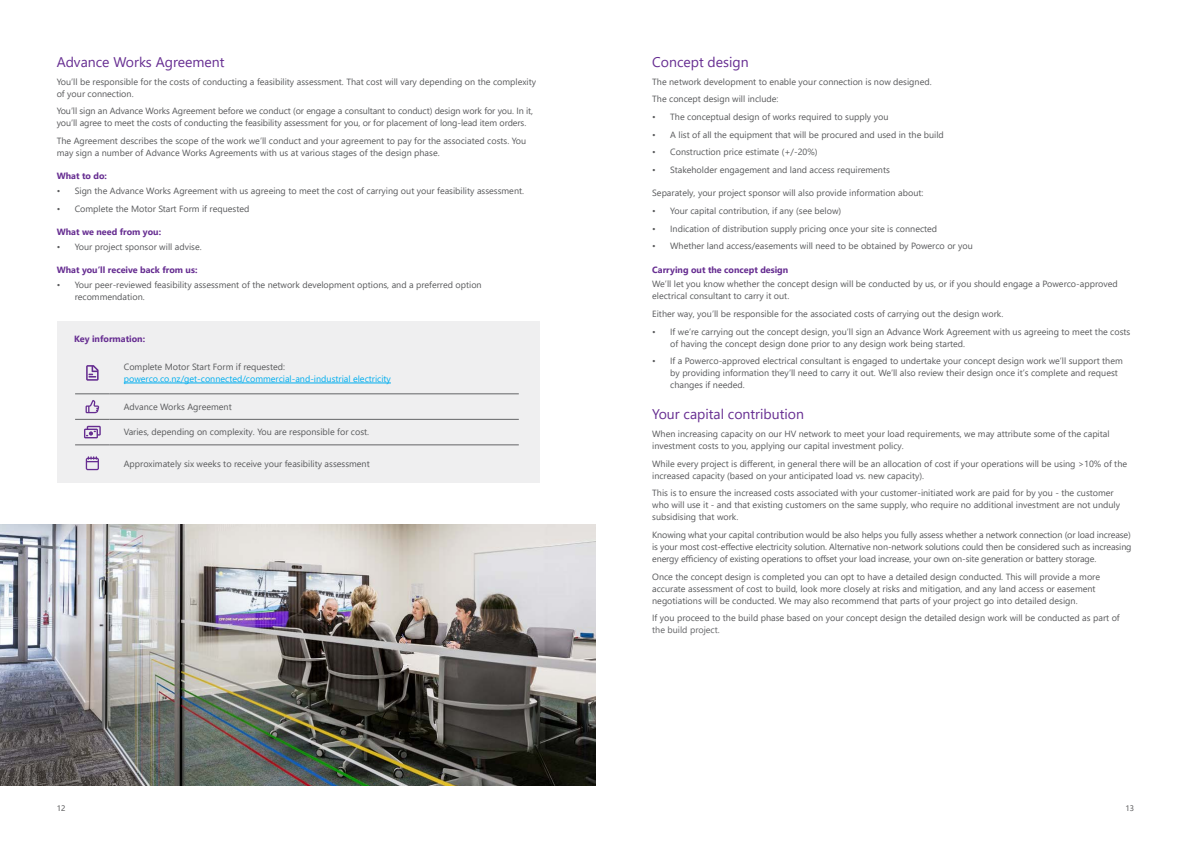
<style>
.page{position:relative;width:1191px;height:842px;background:#fff}
.page>*{position:absolute;margin:0;border:0;box-sizing:border-box;transform-origin:0 0}
.t1{font:14px "Segoe UI";color:#662d91}
.t2{font:9px/12px "Segoe UI";color:#58595b}
.t3{font:700 9px "Segoe UI";color:#662d91}
.t4{font:9px "Segoe UI";color:#00aeef}
.t5{font:9px "Segoe UI";color:#636466}
.t6{font:8px "Segoe UI";color:#4d4d4f}
</style>
<div class="page">
<div style="left:57px;top:321px;width:482px;height:160px;background:#efeff0"></div>
<hr style="left:75px;top:394px;width:35px;height:1px;background:#636466">
<hr style="left:110px;top:394px;width:409px;height:1px;background:#636466">
<hr style="left:75px;top:419px;width:35px;height:1px;background:#636466">
<hr style="left:110px;top:419px;width:409px;height:1px;background:#636466">
<hr style="left:75px;top:445px;width:35px;height:1px;background:#636466">
<hr style="left:110px;top:445px;width:409px;height:1px;background:#636466">
<svg style="left:86px;top:365px;width:13px;height:16px"></svg>
<hr style="left:124px;top:383px;width:267px;height:1px;background:#00aeef">
<svg style="left:86px;top:400px;width:13px;height:13px"></svg>
<svg style="left:84px;top:426px;width:17px;height:12px"></svg>
<svg style="left:86px;top:456px;width:13px;height:14px"></svg>
<img style="left:0;top:524px;width:595px;height:261px">
<div style="left:57px;top:476px;width:482px;height:7px;background:#efeff0"></div>
<h1 class="t1" style="left:57px;top:49px;width:169px">Advance Works Agreement</h1>
<p class="t2" style="left:57px;top:75px;width:481px">You’ll be responsible for the costs of conducting a feasibility assessment. That cost will vary depending on the complexity of your connection.</p>
<p class="t2" style="left:57px;top:104px;width:478px">You’ll sign an Advance Works Agreement before we conduct (or engage a consultant to conduct) design work for you. In it, you’ll agree to meet the costs of conducting the feasibility assessment for you, or for placement of long-lead item orders.</p>
<p class="t2" style="left:57px;top:134px;width:471px">The Agreement describes the scope of the work we’ll conduct and your agreement to pay for the associated costs. You may sign a number of Advance Works Agreements with us at various stages of the design phase.</p>
<p class="t3" style="left:57px;top:168px;width:52px">What to do:</p>
<p class="t2" style="left:57px;top:184px;width:469px">• Sign the Advance Works Agreement with us agreeing to meet the cost of carrying out your feasibility assessment.</p>
<p class="t2" style="left:57px;top:202px;width:194px">• Complete the Motor Start Form if requested</p>
<p class="t3" style="left:57px;top:223px;width:106px">What we need from you:</p>
<p class="t2" style="left:57px;top:240px;width:146px">• Your project sponsor will advise.</p>
<p class="t3" style="left:57px;top:262px;width:142px">What you’ll receive back from us:</p>
<p class="t2" style="left:75px;top:278px;width:408px;text-indent:-18px">• Your peer-reviewed feasibility assessment of the network development options, and a preferred option recommendation.</p>
<p class="t3" style="left:74px;top:330px;width:73px">Key information:</p>
<p class="t2" style="left:124px;top:360px;width:163px">Complete Motor Start Form if requested:</p>
<p class="t4" style="left:124px;top:370px;width:269px">powerco.co.nz/get-connected/commercial-and-industrial electricity</p>
<p class="t2" style="left:124px;top:400px;width:109px">Advance Works Agreement</p>
<p class="t2" style="left:124px;top:425px;width:247px">Varies, depending on complexity. You are responsible for cost.</p>
<p class="t2" style="left:124px;top:457px;width:247px">Approximately six weeks to receive your feasibility assessment</p>
<h1 class="t1" style="left:652px;top:49px;width:98px">Concept design</h1>
<p class="t2" style="left:652px;top:72px;width:281px;line-height:17.7px">The network development to enable your connection is now designed.<br>The concept design will include:</p>
<p class="t2" style="left:652px;top:110px;width:238px">• The conceptual design of works required to supply you</p>
<p class="t2" style="left:652px;top:128px;width:293px">• A list of all the equipment that will be procured and used in the build</p>
<p class="t2" style="left:652px;top:145px;width:167px">• Construction price estimate (+/-20%)</p>
<p class="t2" style="left:652px;top:163px;width:239px">• Stakeholder engagement and land access requirements</p>
<p class="t2" style="left:652px;top:186px;width:273px">Separately, your project sponsor will also provide information about:</p>
<p class="t2" style="left:652px;top:204px;width:190px">• Your capital contribution, if any (see below)</p>
<p class="t2" style="left:652px;top:222px;width:286px">• Indication of distribution supply pricing once your site is connected</p>
<p class="t2" style="left:652px;top:239px;width:322px">• Whether land access/easements will need to be obtained by Powerco or you</p>
<p class="t3" style="left:652px;top:261px;width:138px">Carrying out the concept design</p>
<p class="t2" style="left:652px;top:277px;width:467px">We’ll let you know whether the concept design will be conducted by us, or if you should engage a Powerco-approved electrical consultant to carry it out.</p>
<p class="t2" style="left:652px;top:307px;width:352px">Either way, you’ll be responsible for the associated costs of carrying out the design work.</p>
<p class="t2" style="left:670px;top:325px;width:462px;text-indent:-18px">• If we’re carrying out the concept design, you’ll sign an Advance Work Agreement with us agreeing to meet the costs of having the concept design done prior to any design work being started.</p>
<p class="t2" style="left:670px;top:354px;width:454px;text-indent:-18px">• If a Powerco-approved electrical consultant is engaged to undertake your concept design work we’ll support them by providing information they’ll need to carry it out. We’ll also review their design once it’s complete and request changes if needed.</p>
<h1 class="t1" style="left:652px;top:401px;width:153px">Your capital contribution</h1>
<p class="t2" style="left:652px;top:427px;width:459px">When increasing capacity on our HV network to meet your load requirements, we may attribute some of the capital investment costs to you, applying our capital investment policy.</p>
<p class="t2" style="left:652px;top:457px;width:476px">While every project is different, in general there will be an allocation of cost if your operations will be using &gt;10% of the increased capacity (based on your anticipated load vs. new capacity).</p>
<p class="t2" style="left:652px;top:486px;width:469px">This is to ensure the increased costs associated with your customer-initiated work are paid for by you - the customer who will use it - and that existing customers on the same supply, who require no additional investment are not unduly subsidising that work.</p>
<p class="t2" style="left:652px;top:528px;width:481px;text-align:justify">Knowing what your capital contribution would be also helps you fully assess whether a network connection (or load increase) is your most cost-effective electricity solution. Alternative non-network solutions could then be considered such as increasing energy efficiency of existing operations to offset your load increase, your own on-site generation or battery storage.</p>
<p class="t2" style="left:652px;top:570px;width:449px">Once the concept design is completed you can opt to have a detailed design conducted. This will provide a more accurate assessment of cost to build, look more closely at risks and mitigation, and any land access or easement negotiations will be conducted. We may also recommend that parts of your project go into detailed design.</p>
<p class="t2" style="left:652px;top:611px;width:469px">If you proceed to the build phase based on your concept design the detailed design work will be conducted as part of</p>
<p class="t5" style="left:652px;top:622px;width:69px">the build project.</p>
<p class="t6" style="left:57px;top:801px;width:10px">12</p>
<p class="t6" style="left:1125px;top:801px;width:10px">13</p>
</div>
